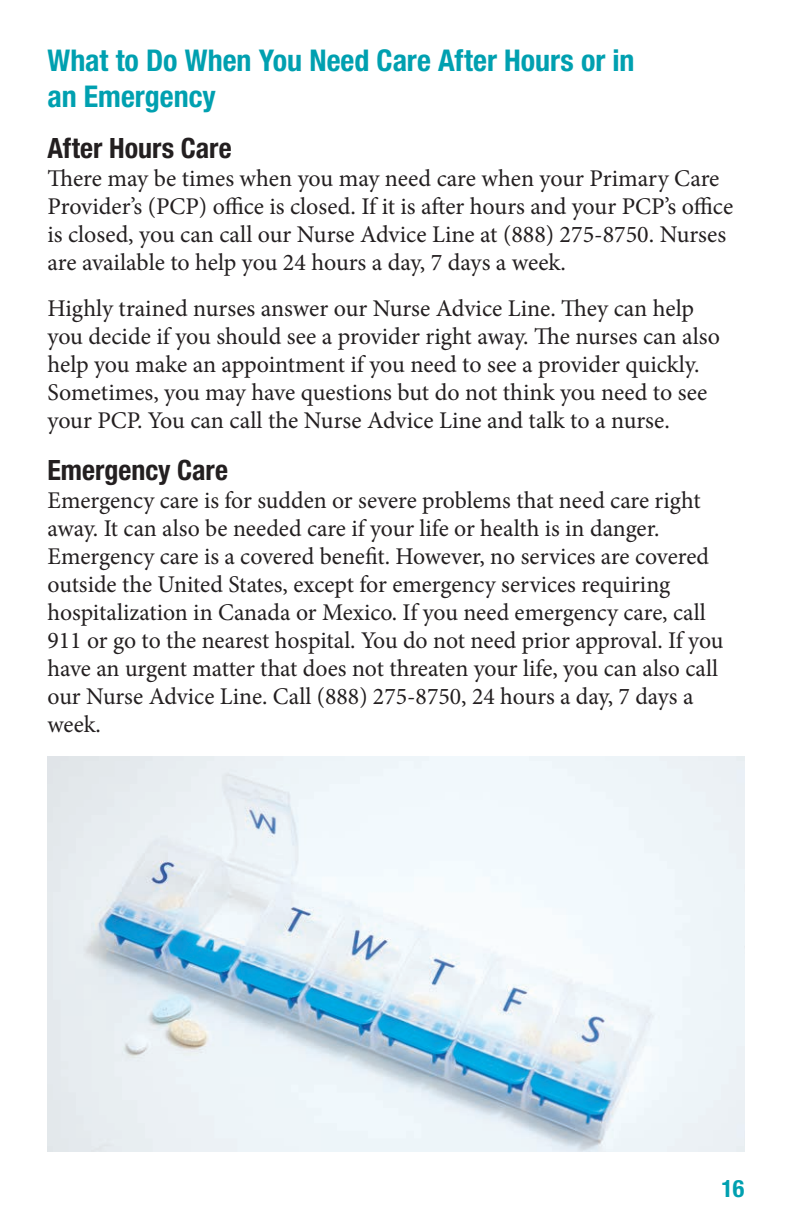
<style>
.page{position:relative;width:792px;height:1224px;background:#fff}
.page>*{position:absolute;margin:0;border:0;box-sizing:border-box;transform-origin:0 0}
.t1{font:700 condensed 30px/36px "Helvetica Neue";color:#00a0b0}
.t2{font:700 condensed 28px "Helvetica Neue";color:#231f20}
.t3{font:24px/28px "Minion Pro";color:#231f20}
.t4{font:700 condensed 24px "Helvetica Neue";color:#00a0b0}
</style>
<div class="page">
<img style="left:48px;top:756px;width:696px;height:396px">
<h2 class="t1" style="left:48px;top:42px;width:589px">What to Do When You Need Care After Hours or in an Emergency</h2>
<h3 class="t2" style="left:48px;top:131px;width:186px">After Hours Care</h3>
<p class="t3" style="left:48px;top:165px;width:687px">There may be times when you may need care when your Primary Care Provider’s (PCP) office is closed. If it is after hours and your PCP’s office is closed, you can call our Nurse Advice Line at (888) 275-8750. Nurses are available to help you 24 hours a day, 7 days a week.</p>
<p class="t3" style="left:48px;top:295px;width:674px">Highly trained nurses answer our Nurse Advice Line. They can help you decide if you should see a provider right away. The nurses can also help you make an appointment if you need to see a provider quickly.<br>Sometimes, you may have questions but do not think you need to see your PCP. You can call the Nurse Advice Line and talk to a nurse.</p>
<h3 class="t2" style="left:48px;top:453px;width:182px">Emergency Care</h3>
<p class="t3" style="left:48px;top:486px;width:677px">Emergency care is for sudden or severe problems that need care right away. It can also be needed care if your life or health is in danger.<br>Emergency care is a covered benefit. However, no services are covered outside the United States, except for emergency services requiring hospitalization in Canada or Mexico. If you need emergency care, call 911 or go to the nearest hospital. You do not need prior approval. If you have an urgent matter that does not threaten your life, you can also call our Nurse Advice Line. Call (888) 275-8750, 24 hours a day, 7 days a week.</p>
<p class="t4" style="left:721px;top:1174px;width:25px">16</p>
</div>
